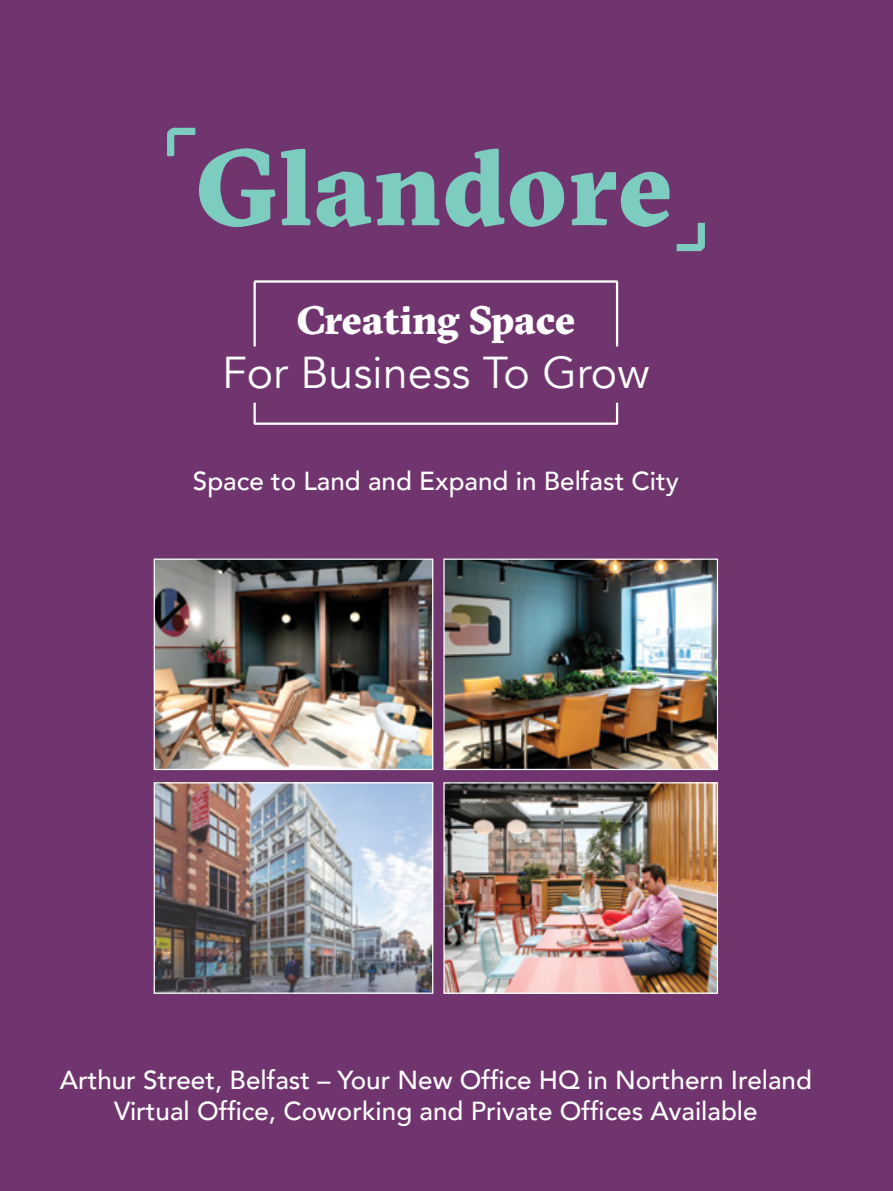
<style>
.page{position:relative;width:893px;height:1191px;background:#70346e}
.page>*{position:absolute;margin:0;border:0;box-sizing:border-box;transform-origin:0 0}
.t1{font:44.55px "Avenir";color:#fff}
.t2{font:900 39.6px "GT Sectra";letter-spacing:-.01em;color:#fff}
.t3{font:500 26.1px/31.2px "Avenir";color:#fff;text-align:center}
</style>
<div class="page">
<img style="left:156px;top:560px;width:275px;height:208px">
<div style="left:154px;top:558px;width:279px;height:212px;border:1px solid #fff"></div>
<img style="left:445px;top:560px;width:271px;height:208px">
<div style="left:443px;top:558px;width:275px;height:212px;border:1px solid #fff"></div>
<img style="left:445px;top:784px;width:271px;height:207px">
<div style="left:443px;top:782px;width:275px;height:211px;border:1px solid #fff"></div>
<img style="left:156px;top:784px;width:275px;height:207px">
<div style="left:154px;top:782px;width:279px;height:211px;border:1px solid #fff"></div>
<hr style="left:253px;top:282px;width:3px;height:64px;background:#fff">
<hr style="left:616px;top:282px;width:2px;height:64px;background:#fff">
<hr style="left:254px;top:280px;width:364px;height:3px;background:#fff">
<hr style="left:253px;top:403px;width:3px;height:21px;background:#fff">
<hr style="left:616px;top:403px;width:2px;height:21px;background:#fff">
<hr style="left:254px;top:422px;width:364px;height:3px;background:#fff">
<svg style="left:676px;top:223px;width:29px;height:28px"></svg>
<svg style="left:166px;top:127px;width:399px;height:101px"></svg>
<svg style="left:571px;top:171px;width:99px;height:56px"></svg>
<h2 class="t2" style="left:297px;top:294px;width:280px">Creating Space</h2>
<h1 class="t1" style="left:222px;top:345px;width:429px">For Business To Grow</h1>
<p class="t3" style="left:193px;top:463px;width:487px">Space to Land and Expand in Belfast City</p>
<p class="t3" style="left:60px;top:1062px;width:754px">Arthur Street, Belfast – Your New Office HQ in Northern Ireland<br>Virtual Office, Coworking and Private Offices Available</p>
</div>
